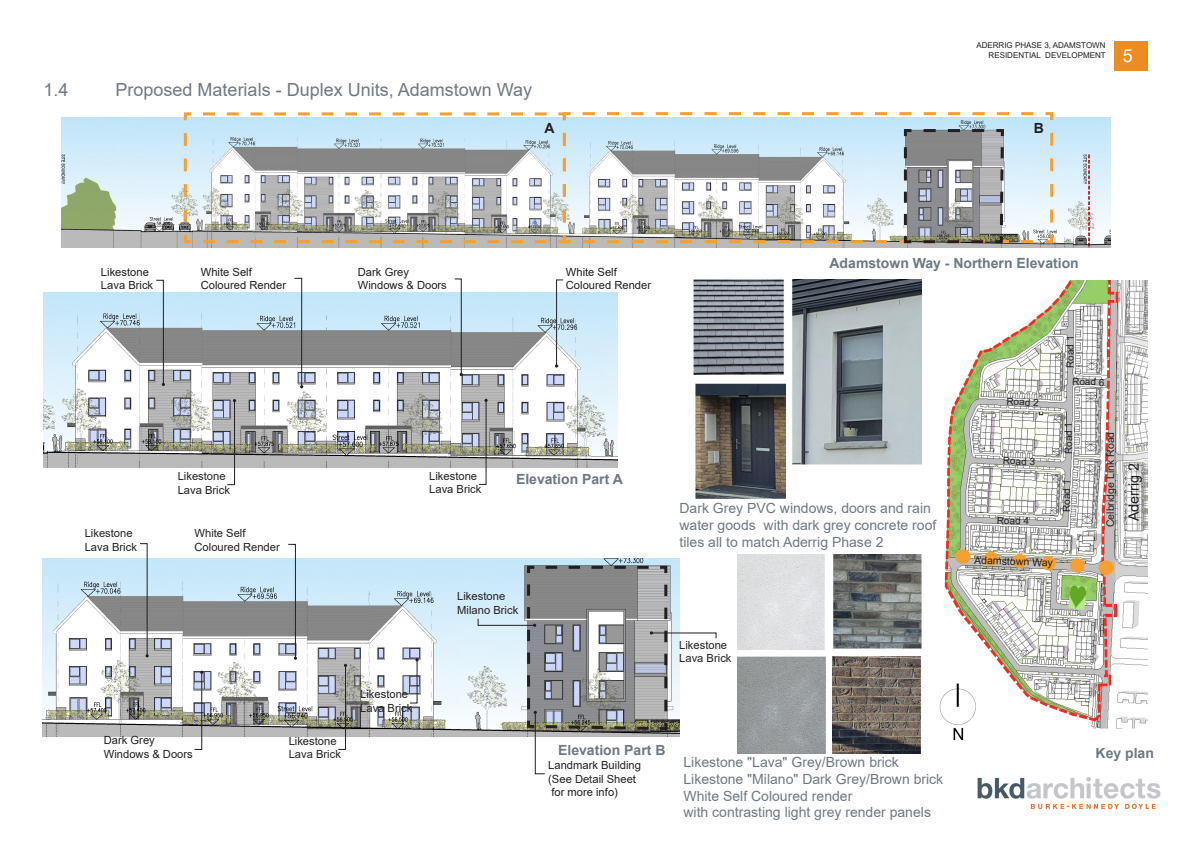
<style>
.page{position:relative;width:1191px;height:842px;background:#fff}
.page>*{position:absolute;margin:0;border:0;box-sizing:border-box;transform-origin:0 0}
.t1{font:18px "Arial";color:#6f7984}
.t2{font:18px "Arial";color:#fff}
.t3{font:14.4px "Arial";color:#231f20}
.t4{font:14px/16.8px "Arial";color:#6f7984}
.t5{font:700 14px "Arial";color:#6f7984}
.t6{font:700 14px "Arial";color:#231f20}
.t7{font:11.2px "Arial";color:#231f20}
.t8{font:10.6px "Arial";color:#231f20}
.t9{font:10px "Arial";color:#231f20}
.t10{font:8px/9.6px "Arial";color:#231f20;text-align:right}
</style>
<div class="page">
<div style="left:1113px;top:41px;width:34px;height:30px;background:#ec8d22"></div>
<img style="left:977px;top:777px;width:184px;height:33px">
<img style="left:43px;top:558px;width:636px;height:179px">
<img style="left:44px;top:292px;width:573px;height:175px">
<img style="left:61px;top:117px;width:1049px;height:130px">
<img style="left:944px;top:280px;width:203px;height:449px">
<img style="left:939px;top:683px;width:38px;height:57px">
<img style="left:1068px;top:585px;width:19px;height:25px">
<svg style="left:182px;top:112px;width:379px;height:133px"></svg>
<svg style="left:962px;top:549px;width:1px;height:15px"></svg>
<svg style="left:975px;top:543px;width:131px;height:39px"></svg>
<svg style="left:561px;top:112px;width:493px;height:133px"></svg>
<svg style="left:582px;top:128px;width:457px;height:117px"></svg>
<img style="left:737px;top:554px;width:184px;height:200px">
<img style="left:694px;top:280px;width:227px;height:218px">
<img style="left:832px;top:656px;width:88px;height:98px">
<svg style="left:287px;top:544px;width:10px;height:116px"></svg>
<svg style="left:409px;top:658px;width:10px;height:46px"></svg>
<svg style="left:139px;top:543px;width:10px;height:114px"></svg>
<svg style="left:477px;top:564px;width:240px;height:210px"></svg>
<svg style="left:337px;top:664px;width:10px;height:86px"></svg>
<svg style="left:194px;top:671px;width:9px;height:79px"></svg>
<svg style="left:294px;top:277px;width:9px;height:111px"></svg>
<svg style="left:155px;top:279px;width:10px;height:107px"></svg>
<svg style="left:454px;top:278px;width:9px;height:98px"></svg>
<svg style="left:555px;top:279px;width:9px;height:89px"></svg>
<svg style="left:478px;top:399px;width:9px;height:86px"></svg>
<svg style="left:226px;top:399px;width:10px;height:86px"></svg>
<p class="t1" style="left:44px;top:78px;width:27px">1.4</p>
<p class="t1" style="left:116px;top:78px;width:418px">Proposed Materials - Duplex Units, Adamstown Way</p>
<p class="t10" style="left:976px;top:41px;width:131px">ADERRIG PHASE 3, ADAMSTOWN<br>RESIDENTIAL DEVELOPMENT</p>
<h1 class="t2" style="left:1122px;top:43px;width:12px">5</h1>
<p class="t6" style="left:544px;top:118px;width:12px">A</p>
<p class="t6" style="left:1033px;top:118px;width:12px">B</p>
<p class="t7" style="left:101px;top:264px;width:49px">Likestone</p>
<p class="t7" style="left:101px;top:278px;width:54px">Lava Brick</p>
<p class="t7" style="left:201px;top:264px;width:53px">White Self</p>
<p class="t7" style="left:201px;top:278px;width:87px">Coloured Render</p>
<p class="t7" style="left:358px;top:264px;width:53px">Dark Grey</p>
<p class="t7" style="left:358px;top:278px;width:90px">Windows &amp; Doors</p>
<p class="t7" style="left:566px;top:264px;width:53px">White Self</p>
<p class="t7" style="left:566px;top:278px;width:87px">Coloured Render</p>
<p class="t5" style="left:829px;top:253px;width:251px">Adamstown Way - Northern Elevation</p>
<p class="t9" style="left:1063px;top:368px;width:34px;rotate:-90deg">Road 1</p>
<p class="t9" style="left:1006px;top:395px;width:34px;rotate:2deg">Road 2</p>
<p class="t9" style="left:1072px;top:374px;width:34px;rotate:2deg">Road 6</p>
<p class="t7" style="left:85px;top:526px;width:49px">Likestone</p>
<p class="t7" style="left:85px;top:539px;width:54px">Lava Brick</p>
<p class="t7" style="left:178px;top:468px;width:49px">Likestone</p>
<p class="t7" style="left:178px;top:482px;width:54px">Lava Brick</p>
<p class="t7" style="left:194px;top:526px;width:53px">White Self</p>
<p class="t7" style="left:194px;top:539px;width:87px">Coloured Render</p>
<p class="t7" style="left:104px;top:733px;width:53px">Dark Grey</p>
<p class="t7" style="left:104px;top:746px;width:90px">Windows &amp; Doors</p>
<p class="t7" style="left:289px;top:733px;width:49px">Likestone</p>
<p class="t7" style="left:289px;top:747px;width:54px">Lava Brick</p>
<p class="t7" style="left:360px;top:687px;width:49px">Likestone</p>
<p class="t7" style="left:360px;top:700px;width:54px">Lava Brick</p>
<p class="t7" style="left:429px;top:468px;width:49px">Likestone</p>
<p class="t7" style="left:429px;top:482px;width:54px">Lava Brick</p>
<p class="t5" style="left:516px;top:469px;width:108px">Elevation Part A</p>
<p class="t7" style="left:457px;top:588px;width:49px">Likestone</p>
<p class="t7" style="left:457px;top:602px;width:62px">Milano Brick</p>
<p class="t4" style="left:679px;top:500px;width:258px">Dark Grey PVC windows, doors and rain water goods with dark grey concrete roof tiles all to match Aderrig Phase 2</p>
<p class="t7" style="left:679px;top:637px;width:49px">Likestone</p>
<p class="t7" style="left:679px;top:650px;width:54px">Lava Brick</p>
<p class="t5" style="left:558px;top:740px;width:109px">Elevation Part B</p>
<p class="t7" style="left:548px;top:757px;width:94px">Landmark Building</p>
<p class="t7" style="left:548px;top:771px;width:89px">(See Detail Sheet</p>
<p class="t7" style="left:551px;top:784px;width:68px">for more info)</p>
<p class="t4" style="left:683px;top:753px;width:217px">Likestone "Lava" Grey/Brown brick</p>
<p class="t4" style="left:683px;top:770px;width:261px">Likestone "Milano" Dark Grey/Brown brick</p>
<p class="t4" style="left:683px;top:787px;width:170px">White Self Coloured render</p>
<p class="t4" style="left:683px;top:804px;width:249px">with contrasting light grey render panels</p>
<p class="t9" style="left:1003px;top:454px;width:34px;rotate:2deg">Road 3</p>
<p class="t9" style="left:997px;top:513px;width:34px;rotate:2deg">Road 4</p>
<p class="t9" style="left:1061px;top:454px;width:34px;rotate:-90deg">Road 1</p>
<p class="t9" style="left:1059px;top:512px;width:34px;rotate:-90deg">Road 1</p>
<p class="t8" style="left:974px;top:553px;width:80px;rotate:2deg">Adamstown Way</p>
<p class="t8" style="left:1103px;top:527px;width:97px;rotate:-90deg">Celbridge Link Road</p>
<p class="t3" style="left:1124px;top:521px;width:60px;rotate:-90deg">Aderrig 2</p>
<p class="t5" style="left:1095px;top:743px;width:60px">Key plan</p>
</div>
